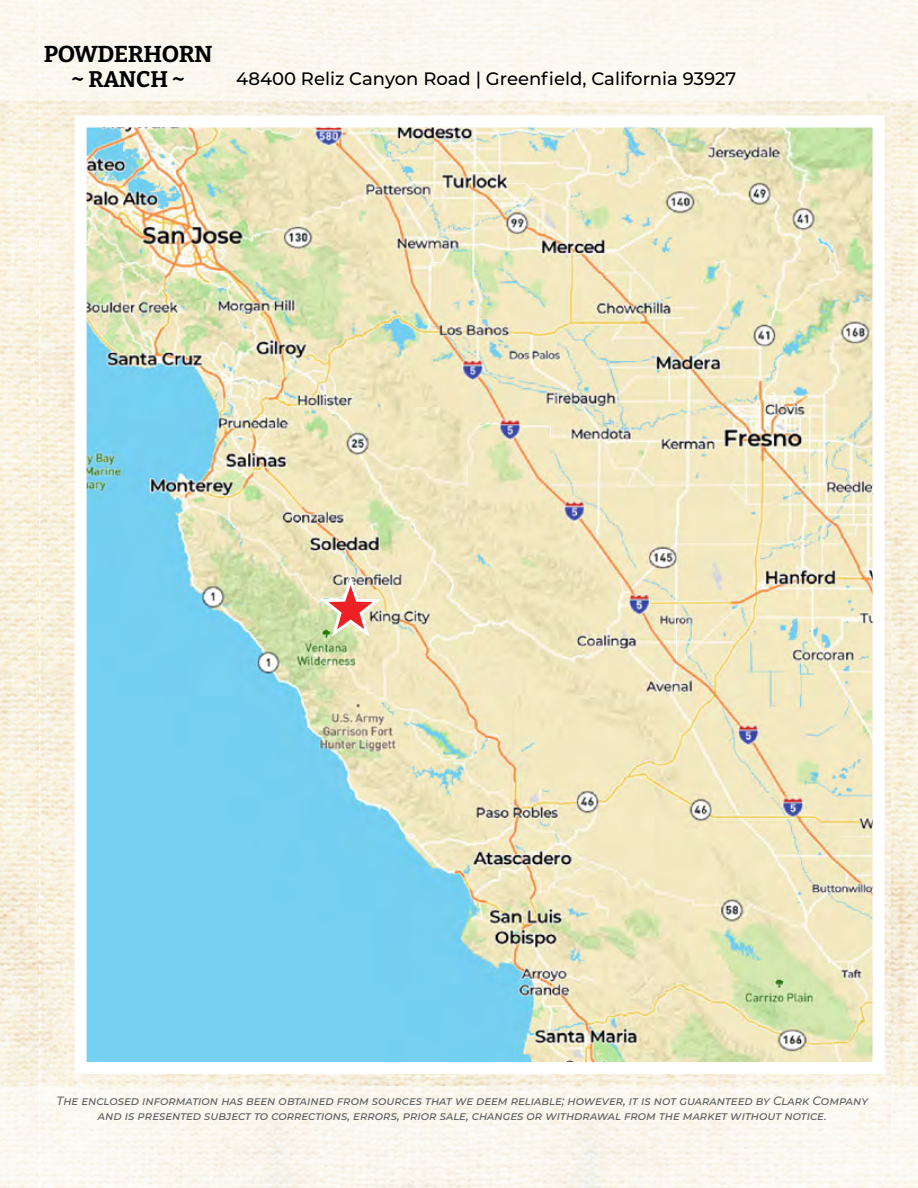
<style>
.page{position:relative;width:918px;height:1188px;background:#fff}
.page>*{position:absolute;margin:0;border:0;box-sizing:border-box;transform-origin:0 0}
.t1{font:700 22.95px "Bitter";letter-spacing:-.02em;color:#000;scale:1.04 1}
.t2{font:700 22.5px "Bitter";letter-spacing:-.005em;color:#000}
.t3{font:500 18px "Montserrat";color:#000}
.t4{font:italic 500 12px/15px "Montserrat";letter-spacing:-.01em;color:#636466;text-align:center}
</style>
<div class="page">
<img style="left:0;top:101px;width:891px;height:986px">
<img style="left:891px;top:101px;width:27px;height:986px">
<img style="left:917px;top:101px;width:1px;height:709px">
<div style="left:0;top:1087px;width:918px;height:101px;background:#fbf7f0"></div>
<div style="left:0;top:0;width:918px;height:101px;background:#fbf8f0"></div>
<img style="left:88px;top:129px;width:784px;height:932px">
<div style="left:75px;top:116px;width:810px;height:958px;border:12px solid #fff"></div>
<svg style="left:39px;top:0;width:1px;height:1188px"></svg>
<img style="left:316px;top:577px;width:69px;height:63px">
<p class="t1" style="left:44px;top:39px;width:164px">POWDERHORN</p>
<p class="t2" style="left:71px;top:65px;width:115px">~ RANCH ~</p>
<p class="t3" style="left:236px;top:66px;width:501px">48400 Reliz Canyon Road | Greenfield, California 93927</p>
<p class="t4" style="left:57px;top:1093px;width:813px">The enclosed information has been obtained from sources that we deem reliable; however, it is not guaranteed by Clark Company and is presented subject to corrections, errors, prior sale, changes or withdrawal from the market without notice.</p>
</div>
